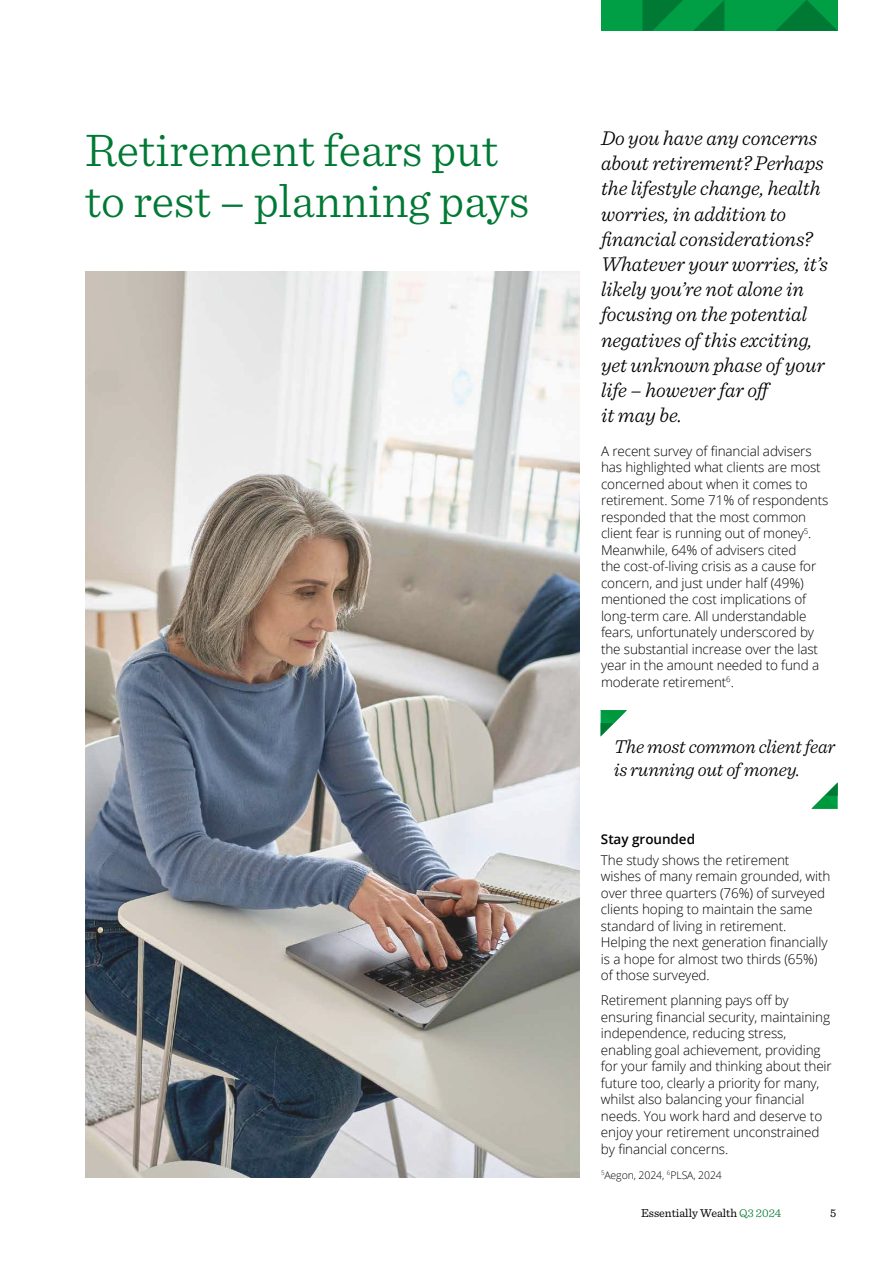
<style>
.page{position:relative;width:893px;height:1263px;background:#fff}
.page>*{position:absolute;margin:0;border:0;box-sizing:border-box;transform-origin:0 0}
.t1{font:300 48px/51px "Sentinel";color:#007935}
.t2{font:italic 300 21px/25.2px "Sentinel";letter-spacing:-.005em;color:#000}
.t3{font:italic 300 19.5px/22.5px "Sentinel";letter-spacing:-.01em;color:#000}
.t4{font:300 13.5px/16.5px "Open Sans";letter-spacing:-.01em;color:#000}
.t5{font:600 13.5px "Open Sans";letter-spacing:-.005em;color:#000}
.t6{font:12px "Sentinel";color:#000}
.t7{font:300 10.5px "Open Sans";letter-spacing:-.01em;color:#000}
.s1{font-weight:300;color:#007935}
</style>
<div class="page">
<img style="left:85px;top:271px;width:495px;height:907px">
<div style="left:601px;top:0;width:237px;height:31px;background:#009f46"></div>
<svg style="left:693px;top:0;width:31px;height:31px"></svg>
<svg style="left:776px;top:0;width:62px;height:31px"></svg>
<svg style="left:642px;top:0;width:41px;height:31px"></svg>
<svg style="left:601px;top:710px;width:26px;height:26px"></svg>
<svg style="left:811px;top:782px;width:27px;height:27px"></svg>
<h1 class="t1" style="left:85px;top:121px;width:446px">Retirement fears put to rest – planning pays</h1>
<p class="t2" style="left:601px;top:124px;width:229px">Do you have any concerns about retirement? Perhaps the lifestyle change, health worries, in addition to financial considerations?<br>Whatever your worries, it’s likely you’re not alone in focusing on the potential negatives of this exciting, yet unknown phase of your life – however far off<br>it may be.</p>
<p class="t4" style="left:601px;top:442px;width:229px">A recent survey of financial advisers has highlighted what clients are most concerned about when it comes to retirement. Some 71% of respondents responded that the most common client fear is running out of money<sup>5</sup>.<br>Meanwhile, 64% of advisers cited<br>the cost-of-living crisis as a cause for concern, and just under half (49%) mentioned the cost implications of long-term care. All understandable fears, unfortunately underscored by the substantial increase over the last year in the amount needed to fund a moderate retirement<sup>6</sup>.</p>
<h3 class="t3" style="left:614px;top:734px;width:223px">The most common client fear is running out of money.</h3>
<p class="t5" style="left:601px;top:830px;width:96px">Stay grounded</p>
<p class="t4" style="left:601px;top:851px;width:231px">The study shows the retirement wishes of many remain grounded, with over three quarters (76%) of surveyed clients hoping to maintain the same standard of living in retirement.<br>Helping the next generation financially is a hope for almost two thirds (65%) of those surveyed.</p>
<p class="t4" style="left:601px;top:991px;width:232px">Retirement planning pays off by ensuring financial security, maintaining independence, reducing stress, enabling goal achievement, providing for your family and thinking about their future too, clearly a priority for many, whilst also balancing your financial needs. You work hard and deserve to enjoy your retirement unconstrained by financial concerns.</p>
<p class="t7" style="left:601px;top:1168px;width:122px"><sup>5</sup>Aegon, 2024, <sup>6</sup>PLSA, 2024</p>
<p class="t6" style="left:641px;top:1204px;width:142px">Essentially Wealth <span class="s1">Q3 2024</span></p>
<p class="t6" style="left:830px;top:1204px;width:8px">5</p>
</div>
